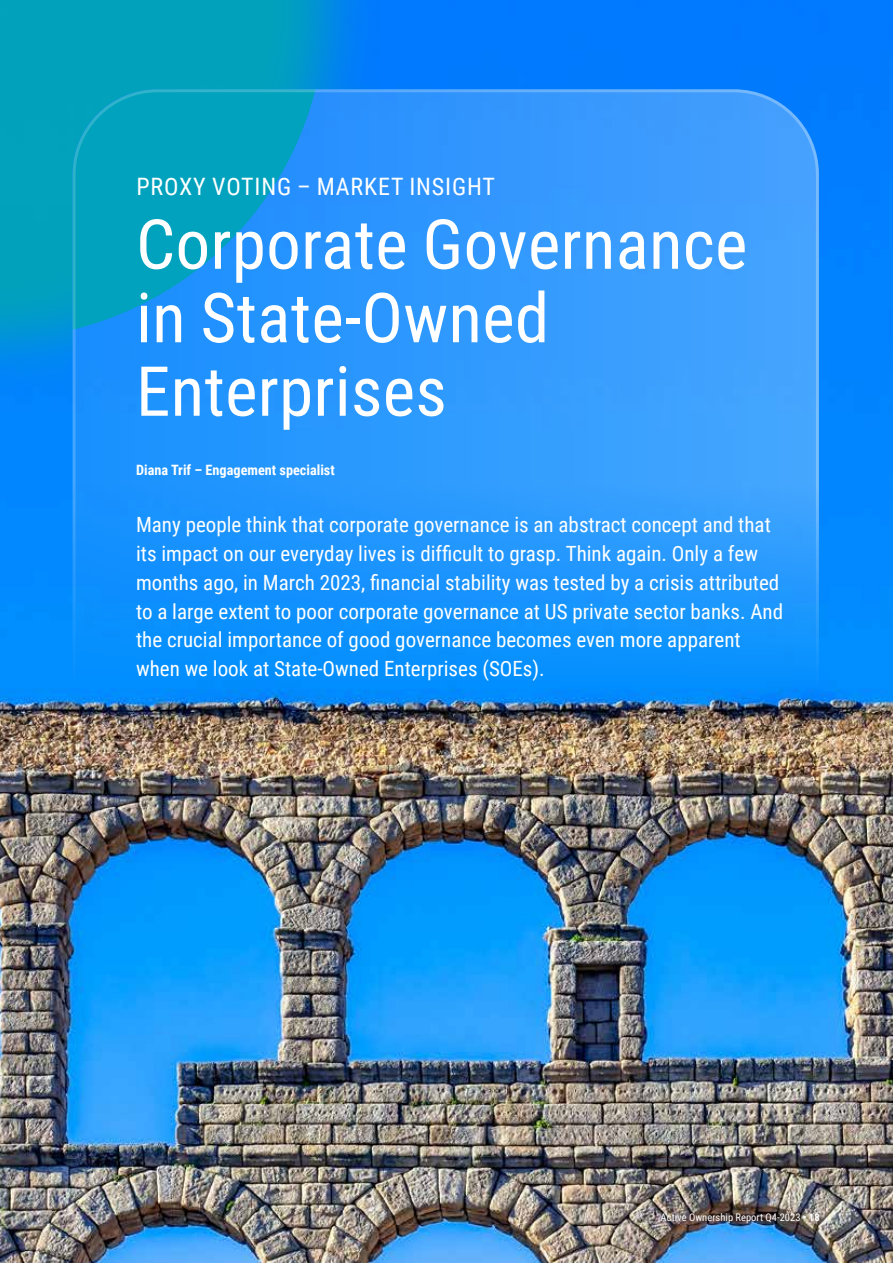
<style>
.page{position:relative;width:893px;height:1263px;background:#fff}
.page>*{position:absolute;margin:0;border:0;box-sizing:border-box;transform-origin:0 0}
.t1{font:69px/73.5px "Roboto Condensed";letter-spacing:.005em;color:#fff}
.t2{font:24px "Roboto Condensed";letter-spacing:.035em;color:#fff}
.t3{font:21px/28.7px "Roboto Condensed";color:#fff}
.t4{font:700 14.25px "Roboto Condensed";color:#fff}
.t5{font:10.5px "Roboto Condensed";letter-spacing:.005em;color:#fff}
.s1{font-weight:700}
</style>
<div class="page">
<img style="left:0;top:0;width:893px;height:1263px">
<img style="left:0;top:0;width:381px;height:394px">
<img style="left:73px;top:89px;width:746px;height:1091px">
<p class="t2" style="left:136px;top:170px;width:360px">PROXY VOTING – MARKET INSIGHT</p>
<h1 class="t1" style="left:136px;top:205px;width:613px">Corporate Governance in State-Owned<br>Enterprises</h1>
<p class="t4" style="left:136px;top:460px;width:200px">Diana Trif – Engagement specialist</p>
<p class="t3" style="left:136px;top:510px;width:649px">Many people think that corporate governance is an abstract concept and that its impact on our everyday lives is difficult to grasp. Think again. Only a few months ago, in March 2023, financial stability was tested by a crisis attributed to a large extent to poor corporate governance at US private sector banks. And the crucial importance of good governance becomes even more apparent when we look at State-Owned Enterprises (SOEs).</p>
<p class="t5" style="left:661px;top:1210px;width:160px">Active Ownership Report Q4-2023 <span class="s1">• 18</span></p>
</div>
